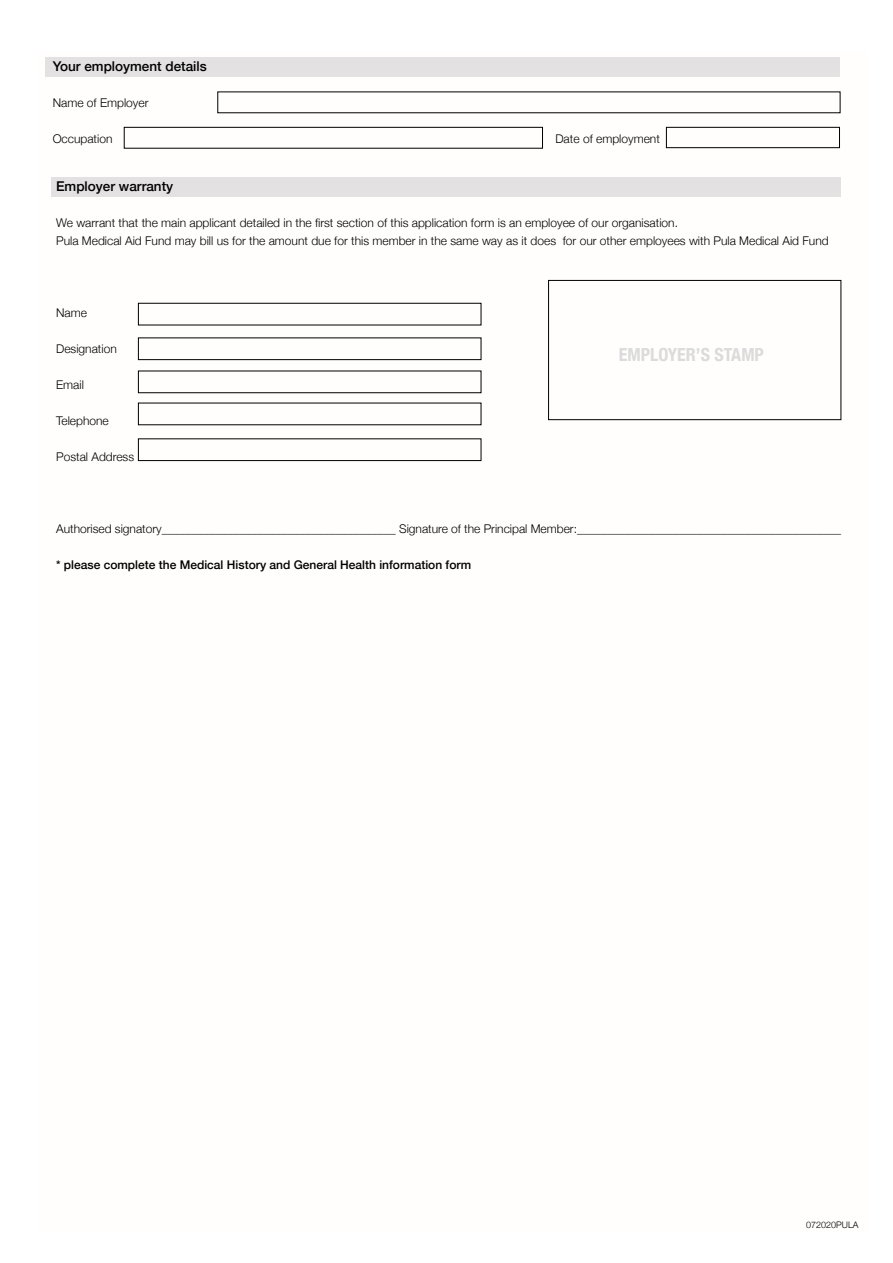
<style>
.page{position:relative;width:893px;height:1263px;background:#fff}
.page>*{position:absolute;margin:0;border:0;box-sizing:border-box;transform-origin:0 0}
.t1{font:700 condensed 18px "Helvetica Neue";color:#dcdbdb}
.t2{font:500 13.5px "Helvetica Neue";color:#000}
.t3{font:300 12px/18px "Helvetica Neue";color:#000}
.t4{font:500 12px "Helvetica Neue";color:#000}
.t5{font:300 9px "Helvetica Neue";color:#000}
</style>
<div class="page">
<div style="left:124px;top:127px;width:419px;height:21px;border:1px solid #000"></div>
<div style="left:666px;top:127px;width:174px;height:21px;border:1px solid #000"></div>
<div style="left:46px;top:58px;width:794px;height:19px;background:#e3e1e1"></div>
<div style="left:51px;top:177px;width:790px;height:20px;background:#e3e1e1"></div>
<div style="left:548px;top:280px;width:293px;height:140px;border:1px solid #000"></div>
<div style="left:138px;top:303px;width:343px;height:22px;border:1px solid #000"></div>
<div style="left:138px;top:338px;width:343px;height:22px;border:1px solid #000"></div>
<div style="left:138px;top:439px;width:343px;height:22px;border:1px solid #000"></div>
<p class="t2" style="left:53px;top:56px;width:156px">Your employment details</p>
<p class="t3" style="left:53px;top:93px;width:97px">Name of Employer</p>
<p class="t3" style="left:53px;top:129px;width:61px">Occupation</p>
<p class="t3" style="left:555px;top:129px;width:106px">Date of employment</p>
<p class="t2" style="left:56px;top:175px;width:119px">Employer warranty</p>
<p class="t3" style="left:56px;top:213px;width:774px">We warrant that the main applicant detailed in the first section of this application form is an employee of our organisation.<br>Pula Medical Aid Fund may bill us for the amount due for this member in the same way as it does for our other employees with Pula Medical Aid Fund</p>
<p class="t3" style="left:56px;top:303px;width:32px">Name</p>
<p class="t3" style="left:56px;top:339px;width:62px">Designation</p>
<p class="t3" style="left:56px;top:375px;width:29px">Email</p>
<p class="t3" style="left:56px;top:411px;width:54px">Telephone</p>
<p class="t3" style="left:56px;top:447px;width:80px">Postal Address</p>
<h1 class="t1" style="left:619px;top:339px;width:147px">EMPLOYER’S STAMP</h1>
<p class="t3" style="left:56px;top:519px;width:786px">Authorised signatory_______________________________________ Signature of the Principal Member:____________________________________________</p>
<p class="t4" style="left:56px;top:555px;width:417px">* please complete the Medical History and General Health information form</p>
<p class="t5" style="left:806px;top:1217px;width:54px">072020PULA</p>
</div>
